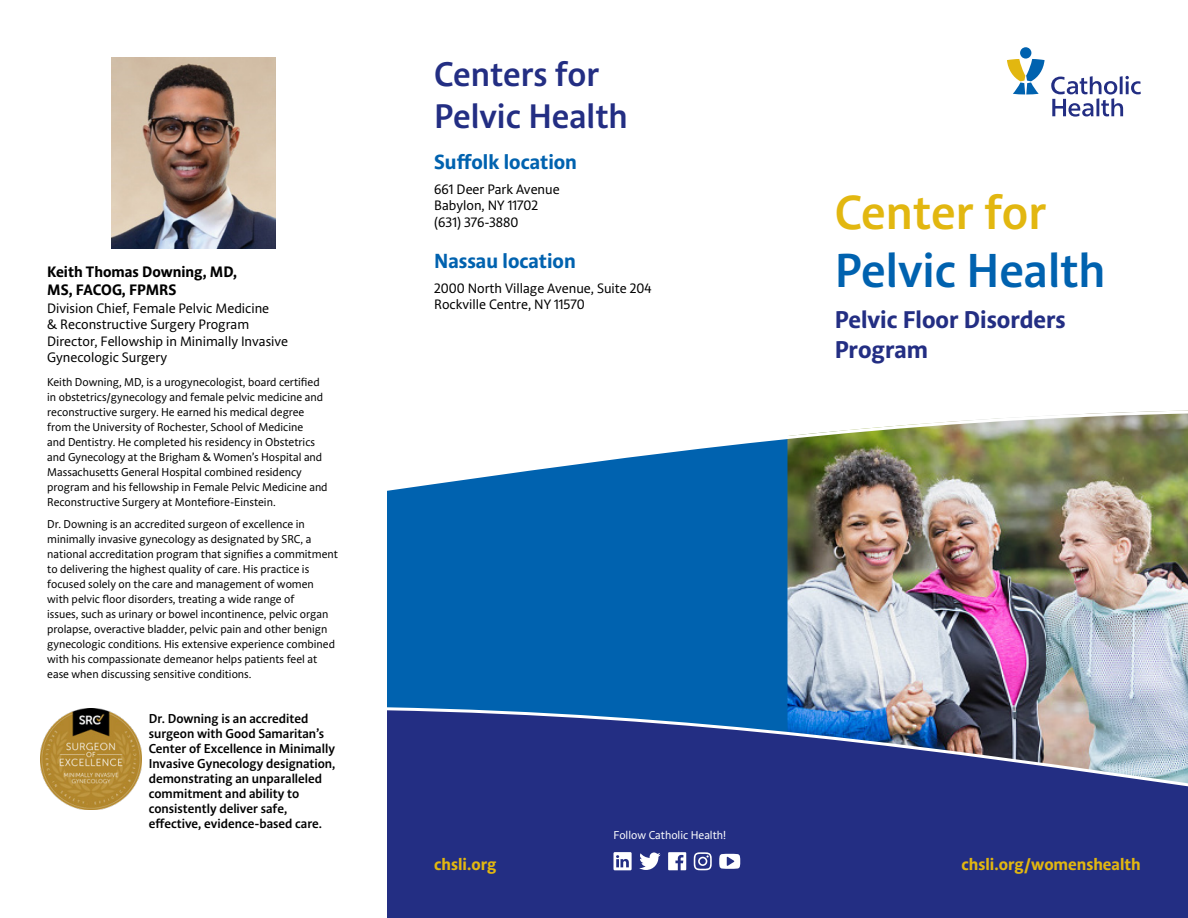
<style>
.page{position:relative;width:1188px;height:918px;background:#fff}
.page>*{position:absolute;margin:0;border:0;box-sizing:border-box;transform-origin:0 0}
.title_semibold_31_5{font:600 47.25px/57.8px "Acorde";color:#0062af}
.title_semibold_22_5{font:600 33.75px/41.2px "Acorde";color:#232e83}
.subhead_bold_18_22{font:700 24px/30px "Acorde";color:#232e83}
.subhead_bold_13_5_16{font:700 20.25px "Acorde";color:#0062af}
.contact_info_bold_9{font:700 16.5px "Acorde";color:#e2b710}
.body_copy_bold_9_11{font:700 15px/18px "Acorde";color:#000}
.body_copy_9_11___aft{font:13.5px/16.5px "Acorde";color:#000}
.body_copy_9_11{font:13.5px "Acorde";color:#000}
.body_copy_9_11___aft-2{font:600 12.75px/15px "Acorde";color:#000}
.small_body_copy_7_5{font:11.25px/15px "Acorde";color:#000}
.small_body_copy_7_5-2{font:11.25px "Acorde";color:#fff}
.s1{color:#e2b710}
</style>
<div class="page">
<img style="left:111px;top:58px;width:165px;height:190px">
<img style="left:387px;top:410px;width:801px;height:296px">
<svg style="left:387px;top:706px;width:801px;height:212px;background:#303d89"></svg>
<svg style="left:719px;top:854px;width:21px;height:15px"></svg>
<svg style="left:694px;top:852px;width:18px;height:18px"></svg>
<svg style="left:639px;top:852px;width:22px;height:18px"></svg>
<svg style="left:613px;top:852px;width:19px;height:18px"></svg>
<svg style="left:668px;top:852px;width:18px;height:18px"></svg>
<img style="left:40px;top:709px;width:101px;height:101px">
<svg style="left:1051px;top:76px;width:90px;height:41px"></svg>
<svg style="left:1007px;top:59px;width:38px;height:35px"></svg>
<div style="left:1020px;top:47px;width:11px;height:12px;background:#0062af;border-radius:50%"></div>
<p class="body_copy_bold_9_11" style="left:47px;top:263px;width:191px">Keith Thomas Downing, MD,<br>MS, FACOG, FPMRS</p>
<p class="body_copy_9_11___aft" style="left:47px;top:301px;width:242px">Division Chief, Female Pelvic Medicine<br>&amp; Reconstructive Surgery Program Director, Fellowship in Minimally Invasive Gynecologic Surgery</p>
<p class="small_body_copy_7_5" style="left:47px;top:375px;width:282px">Keith Downing, MD, is a urogynecologist, board certified in obstetrics/gynecology and female pelvic medicine and reconstructive surgery. He earned his medical degree from the University of Rochester, School of Medicine<br>and Dentistry. He completed his residency in Obstetrics and Gynecology at the Brigham &amp; Women’s Hospital and Massachusetts General Hospital combined residency program and his fellowship in Female Pelvic Medicine and Reconstructive Surgery at Montefiore-Einstein.</p>
<p class="small_body_copy_7_5" style="left:47px;top:517px;width:292px">Dr. Downing is an accredited surgeon of excellence in minimally invasive gynecology as designated by SRC, a national accreditation program that signifies a commitment to delivering the highest quality of care. His practice is focused solely on the care and management of women with pelvic floor disorders, treating a wide range of<br>issues, such as urinary or bowel incontinence, pelvic organ prolapse, overactive bladder, pelvic pain and other benign gynecologic conditions. His extensive experience combined with his compassionate demeanor helps patients feel at ease when discussing sensitive conditions.</p>
<p class="body_copy_9_11___aft-2" style="left:149px;top:712px;width:188px">Dr. Downing is an accredited surgeon with Good Samaritan’s<br>Center of Excellence in Minimally<br>Invasive Gynecology designation, demonstrating an unparalleled commitment and ability to consistently deliver safe, effective, evidence-based care.</p>
<p class="title_semibold_22_5" style="left:434px;top:56px;width:195px">Centers for<br>Pelvic Health</p>
<p class="subhead_bold_13_5_16" style="left:434px;top:149px;width:144px">Suffolk location</p>
<p class="body_copy_9_11" style="left:434px;top:181px;width:127px">661 Deer Park Avenue</p>
<p class="body_copy_9_11" style="left:434px;top:197px;width:105px">Babylon, NY 11702</p>
<p class="body_copy_9_11" style="left:434px;top:214px;width:86px">(631) 376-3880</p>
<p class="subhead_bold_13_5_16" style="left:434px;top:248px;width:143px">Nassau location</p>
<p class="body_copy_9_11" style="left:434px;top:280px;width:219px">2000 North Village Avenue, Suite 204</p>
<p class="body_copy_9_11" style="left:434px;top:296px;width:152px">Rockville Centre, NY 11570</p>
<p class="contact_info_bold_9" style="left:434px;top:854px;width:64px">chsli.org</p>
<p class="small_body_copy_7_5-2" style="left:613px;top:828px;width:114px">Follow Catholic Health!</p>
<p class="title_semibold_31_5" style="left:835px;top:186px;width:272px"><span class="s1">Center for<br></span>Pelvic Health</p>
<p class="subhead_bold_18_22" style="left:835px;top:306px;width:232px">Pelvic Floor Disorders<br>Program</p>
<p class="contact_info_bold_9" style="left:962px;top:854px;width:181px">chsli.org/womenshealth</p>
</div>
